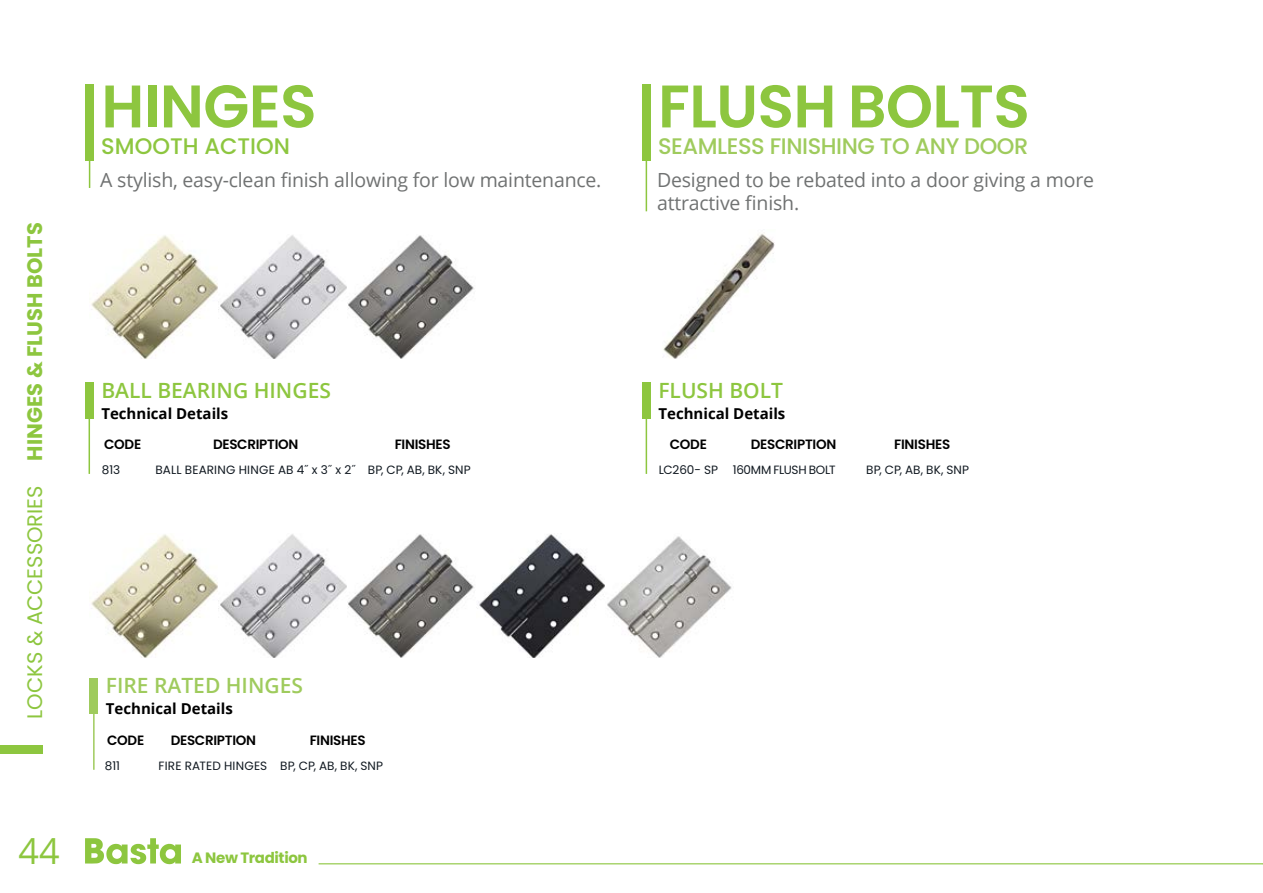
<style>
.page{position:relative;width:1263px;height:893px;background:#fff}
.page>*{position:absolute;margin:0;border:0;box-sizing:border-box;transform-origin:0 0}
.t1{font:600 60px "Poppins";letter-spacing:-.01em;color:#8dc63f}
.t2{font:36px "Open Sans";color:#8dc63f}
.t3{font:500 22.5px "Poppins";letter-spacing:-.02em;color:#9fcb5d}
.t4{font:500 22.5px "Poppins";color:#8dc63f}
.t5{font:21px "Poppins";color:#8dc63f}
.t6{font:600 21px "Open Sans";color:#8dc63f}
.t7{font:600 21px "Open Sans";color:#9fcb5d}
.t8{font:19.5px/23.4px "Open Sans";letter-spacing:-.01em;color:#707272}
.t9{font:700 15px "Open Sans";color:#000}
.t10{font:700 15px "Poppins";letter-spacing:-.025em;color:#8dc63f}
.t11{font:600 13.5px "Poppins";letter-spacing:-.02em;color:#000}
.t12{font:12px "Poppins";letter-spacing:.005em;color:#111921}
.t13{font:12px "Poppins";letter-spacing:-.025em;color:#111921}
.s1{font-weight:700}
</style>
<div class="page">
<div style="left:0;top:745px;width:43px;height:8px;background:#8dc63f"></div>
<svg style="left:85px;top:838px;width:96px;height:26px"></svg>
<hr style="left:319px;top:863px;width:944px;height:1px;background:#8dc63f">
<div style="left:85px;top:84px;width:9px;height:77px;background:#8dc63f"></div>
<hr style="left:89px;top:103px;width:1px;height:85px;background:#8dc63f">
<div style="left:85px;top:383px;width:9px;height:36px;background:#8dc63f"></div>
<hr style="left:89px;top:383px;width:1px;height:91px;background:#8dc63f">
<img style="left:91px;top:235px;width:383px;height:124px">
<div style="left:90px;top:678px;width:8px;height:36px;background:#9fcb5d"></div>
<hr style="left:93px;top:679px;width:2px;height:91px;background:#9fcb5d">
<div style="left:642px;top:84px;width:9px;height:77px;background:#8dc63f"></div>
<hr style="left:646px;top:103px;width:1px;height:108px;background:#8dc63f">
<div style="left:642px;top:383px;width:9px;height:36px;background:#8dc63f"></div>
<hr style="left:646px;top:383px;width:1px;height:91px;background:#8dc63f">
<img style="left:663px;top:233px;width:112px;height:126px">
<img style="left:91px;top:534px;width:641px;height:124px">
<p class="t5" style="left:23px;top:719px;width:497px;rotate:-90deg">LOCKS &amp; ACCESSORIES <span class="s1">HINGES &amp; FLUSH BOLTS</span></p>
<h2 class="t2" style="left:18px;top:826px;width:43px">44</h2>
<h1 class="t1" style="left:101px;top:72px;width:217px">HINGES</h1>
<p class="t4" style="left:101px;top:134px;width:190px">SMOOTH ACTION</p>
<p class="t8" style="left:100px;top:168px;width:503px">A stylish, easy-clean finish allowing for low maintenance.</p>
<p class="t6" style="left:101px;top:376px;width:231px">BALL BEARING HINGES</p>
<p class="t9" style="left:101px;top:403px;width:128px">Technical Details</p>
<p class="t11" style="left:104px;top:437px;width:39px">CODE</p>
<p class="t11" style="left:213px;top:437px;width:87px">DESCRIPTION</p>
<p class="t11" style="left:395px;top:437px;width:57px">FINISHES</p>
<p class="t12" style="left:102px;top:463px;width:20px">813</p>
<p class="t12" style="left:156px;top:463px;width:317px">BALL BEARING HINGE AB 4˝ x 3˝ x 2˝ BP, CP, AB, BK, SNP</p>
<p class="t7" style="left:106px;top:671px;width:199px">FIRE RATED HINGES</p>
<p class="t9" style="left:106px;top:698px;width:128px">Technical Details</p>
<p class="t11" style="left:107px;top:732px;width:39px">CODE</p>
<p class="t11" style="left:171px;top:732px;width:87px">DESCRIPTION</p>
<p class="t11" style="left:310px;top:732px;width:57px">FINISHES</p>
<p class="t12" style="left:105px;top:758px;width:17px">811</p>
<p class="t12" style="left:159px;top:758px;width:226px">FIRE RATED HINGES BP, CP, AB, BK, SNP</p>
<p class="t10" style="left:192px;top:849px;width:117px">A New Tradition</p>
<h1 class="t1" style="left:658px;top:72px;width:373px">FLUSH BOLTS</h1>
<p class="t3" style="left:658px;top:134px;width:372px">SEAMLESS FINISHING TO ANY DOOR</p>
<p class="t8" style="left:657px;top:168px;width:438px">Designed to be rebated into a door giving a more attractive finish.</p>
<p class="t6" style="left:658px;top:376px;width:126px">FLUSH BOLT</p>
<p class="t9" style="left:658px;top:403px;width:128px">Technical Details</p>
<p class="t11" style="left:670px;top:437px;width:39px">CODE</p>
<p class="t11" style="left:751px;top:437px;width:87px">DESCRIPTION</p>
<p class="t11" style="left:894px;top:437px;width:57px">FINISHES</p>
<p class="t13" style="left:659px;top:463px;width:178px">LC260- SP 160MM FLUSH BOLT</p>
<p class="t12" style="left:866px;top:463px;width:104px">BP, CP, AB, BK, SNP</p>
</div>
